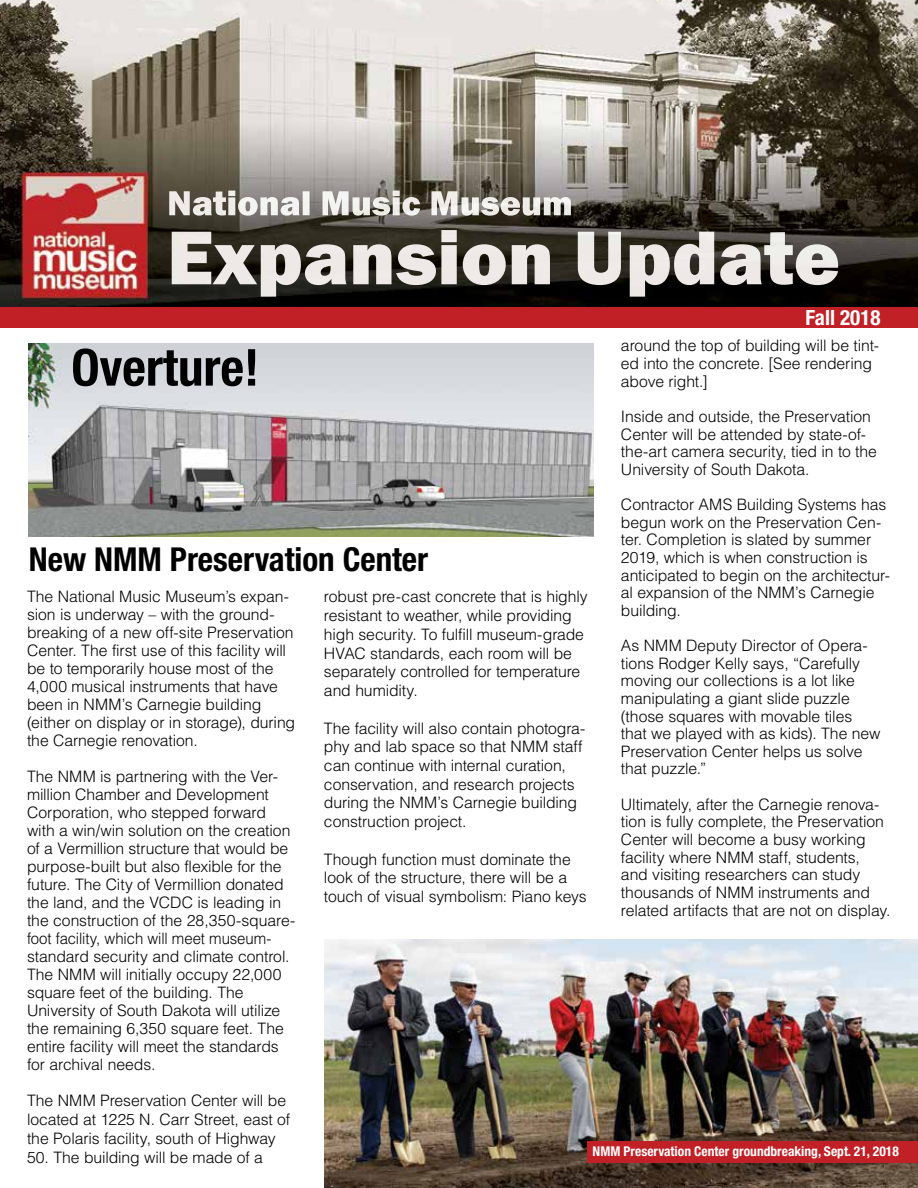
<style>
.page{position:relative;width:918px;height:1188px;background:#fff}
.page>*{position:absolute;margin:0;border:0;box-sizing:border-box;transform-origin:0 0}
.t1{font:700 condensed 51px "Helvetica Neue LT Std";color:#000}
.t2{font:700 condensed 33px "Helvetica Neue LT Std";color:#000}
.t3{font:700 condensed 21px "Helvetica Neue LT Std";color:#fff}
.t4{font:300 15.75px/18px "Helvetica LT Std";letter-spacing:-.005em;color:#000}
.t5{font:700 condensed 13.5px "Helvetica Neue LT Std";color:#fff}
</style>
<div class="page">
<img style="left:0;top:0;width:918px;height:309px">
<img style="left:169px;top:191px;width:402px;height:25px">
<img style="left:172px;top:230px;width:666px;height:67px">
<img style="left:324px;top:939px;width:594px;height:249px">
<div style="left:1px;top:307px;width:917px;height:21px;background:#c02026"></div>
<img style="left:29px;top:343px;width:565px;height:193px">
<div style="left:587px;top:1142px;width:331px;height:21px;background:#c02026"></div>
<h3 class="t3" style="left:806px;top:305px;width:76px">Fall 2018</h3>
<p class="t4" style="left:621px;top:337px;width:260px;line-height:17.5px">around the top of building will be tint&shy;ed into the concrete. [See rendering above right.]</p>
<p class="t4" style="left:621px;top:407px;width:258px;line-height:17.5px">Inside and outside, the Preservation Center will be attended by state-of&shy;the-art camera security, tied in to the University of South Dakota.</p>
<p class="t4" style="left:621px;top:496px;width:271px;line-height:17.5px">Contractor AMS Building Systems has begun work on the Preservation Cen&shy;ter. Completion is slated by summer<br>2019, which is when construction is anticipated to begin on the architectur&shy;al expansion of the NMM’s Carnegie building.</p>
<p class="t4" style="left:621px;top:637px;width:261px;line-height:17.5px">As NMM Deputy Director of Opera&shy;tions Rodger Kelly says, “Carefully moving our collections is a lot like manipulating a giant slide puzzle (those squares with movable tiles that we played with as kids). The new<br>Preservation Center helps us solve that puzzle.”</p>
<p class="t4" style="left:621px;top:795px;width:271px">Ultimately, after the Carnegie renova&shy;tion is fully complete, the Preservation Center will become a busy working facility where NMM staff, students, and visiting researchers can study thousands of NMM instruments and related artifacts that are not on display.</p>
<h1 class="t1" style="left:71px;top:337px;width:189px">Overture!</h1>
<h2 class="t2" style="left:29px;top:539px;width:401px">New NMM Preservation Center</h2>
<p class="t4" style="left:27px;top:588px;width:270px">The National Music Museum’s expan&shy;sion is underway – with the ground&shy;breaking of a new off-site Preservation Center. The first use of this facility will be to temporarily house most of the 4,000 musical instruments that have been in NMM’s Carnegie building (either on display or in storage), during the Carnegie renovation.</p>
<p class="t4" style="left:27px;top:768px;width:270px">The NMM is partnering with the Ver&shy;million Chamber and Development Corporation, who stepped forward with a win/win solution on the creation of a Vermillion structure that would be purpose-built but also flexible for the future. The City of Vermillion donated the land, and the VCDC is leading in the construction of the 28,350-square&shy;foot facility, which will meet museum&shy;standard security and climate control.<br>The NMM will initially occupy 22,000 square feet of the building. The University of South Dakota will utilize the remaining 6,350 square feet. The entire facility will meet the standards for archival needs.</p>
<p class="t4" style="left:27px;top:1091px;width:265px;line-height:18.8px">The NMM Preservation Center will be located at 1225 N. Carr Street, east of the Polaris facility, south of Highway</p>
<p class="t4" style="left:27px;top:1148px;width:238px">50. The building will be made of a</p>
<p class="t4" style="left:324px;top:587px;width:265px;line-height:18.8px">robust pre-cast concrete that is highly resistant to weather, while providing high security. To fulfill museum-grade HVAC standards, each room will be separately controlled for temperature and humidity.</p>
<p class="t4" style="left:324px;top:718px;width:263px;line-height:18.8px">The facility will also contain photogra&shy;phy and lab space so that NMM staff can continue with internal curation, conservation, and research projects during the NMM’s Carnegie building construction project.</p>
<p class="t4" style="left:324px;top:850px;width:264px;line-height:18.8px">Though function must dominate the look of the structure, there will be a touch of visual symbolism: Piano keys</p>
<p class="t5" style="left:593px;top:1143px;width:308px">NMM Preservation Center groundbreaking, Sept. 21, 2018</p>
</div>
